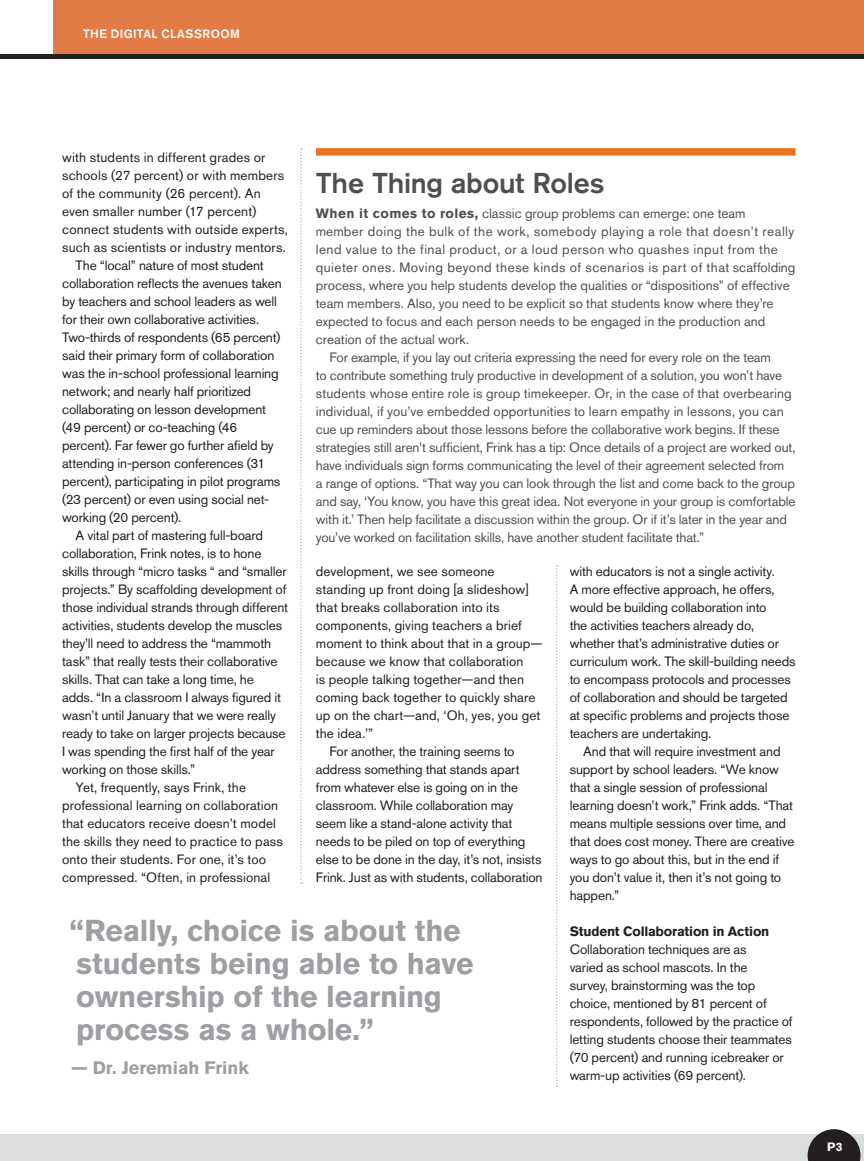
<style>
.page{position:relative;width:864px;height:1161px;background:#fff}
.page>*{position:absolute;margin:0;border:0;box-sizing:border-box;transform-origin:0 0}
.t1{font:700 30px/33px "Akzidenz Grotesk BE";letter-spacing:-.005em;color:#9d9fa2}
._9_12_Berthold_Akzid{font:500 28.5px "Akzidenz Grotesk BE";letter-spacing:-.01em;color:#4f4f51}
.t2{font:700 18px "Akzidenz Grotesk BE";color:#9d9fa2}
._9_12_Berthold_Akzid-2{font:13.5px/18px "Akzidenz Grotesk BE";letter-spacing:-.01em;color:#231f20}
._9_12_Berthold_Akzid-3{font:13.5px/18px "Akzidenz Grotesk BE";letter-spacing:-.005em;color:#4f4f51}
._9_12_Berthold_Akzid-4{font:13.5px/18px "Akzidenz Grotesk BE";letter-spacing:.01em;color:#231f20}
.Subhead_9_12_Berthol{font:700 13.5px "Akzidenz Grotesk BE";letter-spacing:-.015em;color:#231f20}
._36_Head_Titling{font:500 12px "Akzidenz Grotesk BE";letter-spacing:.035em;color:#fff}
._36_Head_Titling-2{font:700 12px "Akzidenz Grotesk BE";color:#fff}
.s1{font-weight:700}
</style>
<div class="page">
<svg style="left:300px;top:148px;width:2px;height:736px"></svg>
<svg style="left:556px;top:565px;width:2px;height:522px"></svg>
<div style="left:0;top:1135px;width:864px;height:26px;background:#dcdddf"></div>
<svg style="left:808px;top:1129px;width:53px;height:32px"></svg>
<div style="left:54px;top:0;width:810px;height:57px;background:#e27b46"></div>
<hr style="left:0;top:54px;width:864px;height:4px;background:#231f20">
<div style="left:316px;top:148px;width:480px;height:8px;background:#e97223"></div>
<p class="_36_Head_Titling" style="left:83px;top:26px;width:158px">THE DIGITAL CLASSROOM</p>
<p class="_9_12_Berthold_Akzid-4" style="left:62px;top:148px;width:227px">with students in different grades or schools (27 percent) or with members of the community (26 percent). An even smaller number (17 percent) connect students with outside experts, such as scientists or industry mentors.</p>
<p class="_9_12_Berthold_Akzid-2" style="left:62px;top:256px;width:221px;text-indent:14px">The “local” nature of most student collaboration reflects the avenues taken by teachers and school leaders as well for their own collaborative activities.<br>Two-thirds of respondents (65 percent) said their primary form of collaboration was the in-school professional learning network; and nearly half prioritized collaborating on lesson development (49 percent) or co-teaching (46 percent). Far fewer go further afield by attending in-person conferences (31 percent), participating in pilot programs (23 percent) or even using social net&shy;working (20 percent).</p>
<p class="_9_12_Berthold_Akzid-2" style="left:62px;top:526px;width:228px;text-indent:14px">A vital part of mastering full-board collaboration, Frink notes, is to hone skills through “micro tasks “ and “smaller projects.” By scaffolding development of those individual strands through different activities, students develop the muscles they’ll need to address the “mammoth task” that really tests their collaborative skills. That can take a long time, he adds. “In a classroom I always figured it wasn’t until January that we were really ready to take on larger projects because I was spending the first half of the year working on those skills.”</p>
<p class="_9_12_Berthold_Akzid-2" style="left:62px;top:778px;width:223px;text-indent:14px">Yet, frequently, says Frink, the professional learning on collaboration that educators receive doesn’t model the skills they need to practice to pass onto their students. For one, it’s too compressed. “Often, in professional</p>
<p class="_9_12_Berthold_Akzid" style="left:316px;top:165px;width:290px">The Thing about Roles</p>
<p class="_9_12_Berthold_Akzid-3" style="left:316px;top:204px;width:481px"><span class="s1">When it comes to roles,</span> classic group problems can emerge: one team member doing the bulk of the work, somebody playing a role that doesn’t really lend value to the final product, or a loud person who quashes input from the quieter ones. Moving beyond these kinds of scenarios is part of that scaffolding process, where you help students develop the qualities or “dispositions” of effective team members. Also, you need to be explicit so that students know where they’re expected to focus and each person needs to be engaged in the production and creation of the actual work.</p>
<p class="_9_12_Berthold_Akzid-3" style="left:316px;top:348px;width:481px;text-indent:14px">For example, if you lay out criteria expressing the need for every role on the team<br>to contribute something truly productive in development of a solution, you won’t have students whose entire role is group timekeeper. Or, in the case of that overbearing individual, if you’ve embedded opportunities to learn empathy in lessons, you can cue up reminders about those lessons before the collaborative work begins. If these strategies still aren’t sufficient, Frink has a tip: Once details of a project are worked out, have individuals sign forms communicating the level of their agreement selected from<br>a range of options. “That way you can look through the list and come back to the group and say, ‘You know, you have this great idea. Not everyone in your group is comfortable with it.’ Then help facilitate a discussion within the group. Or if it’s later in the year and you’ve worked on facilitation skills, have another student facilitate that.”</p>
<p class="_9_12_Berthold_Akzid-2" style="left:316px;top:562px;width:228px">development, we see someone standing up front doing [a slideshow] that breaks collaboration into its components, giving teachers a brief moment to think about that in a group— because we know that collaboration<br>is people talking together—and then coming back together to quickly share up on the chart—and, ‘Oh, yes, you get the idea.’”</p>
<p class="_9_12_Berthold_Akzid-2" style="left:316px;top:742px;width:228px;text-indent:14px">For another, the training seems to address something that stands apart from whatever else is going on in the classroom. While collaboration may seem like a stand-alone activity that needs to be piled on top of everything else to be done in the day, it’s not, insists Frink. Just as with students, collaboration</p>
<p class="_9_12_Berthold_Akzid-2" style="left:570px;top:562px;width:227px">with educators is not a single activity.<br>A more effective approach, he offers, would be building collaboration into<br>the activities teachers already do, whether that’s administrative duties or curriculum work. The skill-building needs to encompass protocols and processes of collaboration and should be targeted at specific problems and projects those teachers are undertaking.</p>
<p class="_9_12_Berthold_Akzid-2" style="left:570px;top:742px;width:226px;text-indent:14px">And that will require investment and support by school leaders. “We know that a single session of professional learning doesn’t work,” Frink adds. “That means multiple sessions over time, and that does cost money. There are creative ways to go about this, but in the end if you don’t value it, then it’s not going to happen.”</p>
<p class="Subhead_9_12_Berthol" style="left:570px;top:923px;width:201px">Student Collaboration in Action</p>
<p class="_9_12_Berthold_Akzid-2" style="left:570px;top:940px;width:224px">Collaboration techniques are as<br>varied as school mascots. In the<br>survey, brainstorming was the top choice, mentioned by 81 percent of respondents, followed by the practice of letting students choose their teammates (70 percent) and running icebreaker or warm-up activities (69 percent).</p>
<p class="t1" style="left:69px;top:914px;width:406px">“Really, choice is about the students being able to have ownership of the learning process as a whole.”</p>
<p class="t2" style="left:71px;top:1057px;width:179px">— Dr. Jeremiah Frink</p>
<p class="_36_Head_Titling-2" style="left:827px;top:1139px;width:17px">P3</p>
</div>
